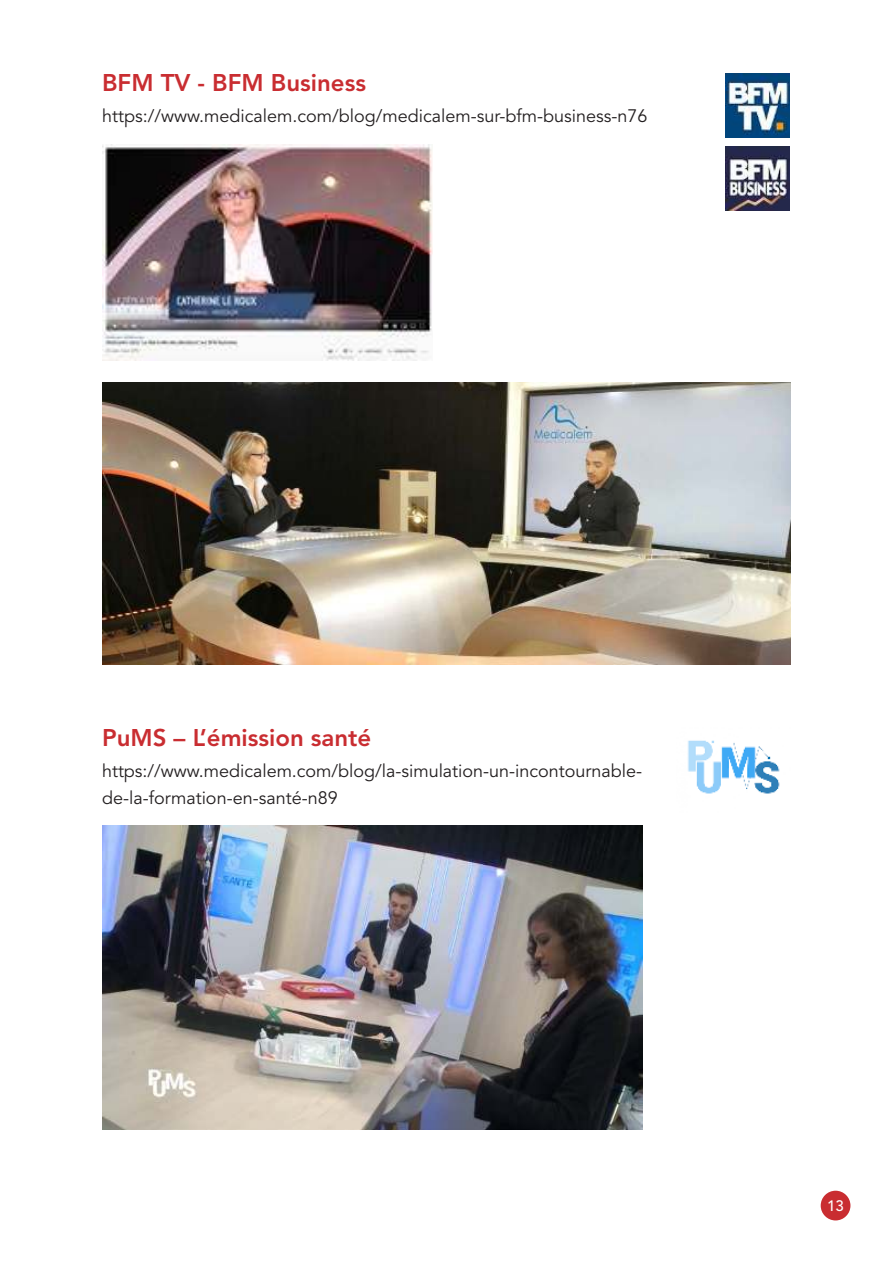
<style>
.page{position:relative;width:893px;height:1263px;background:#fff}
.page>*{position:absolute;margin:0;border:0;box-sizing:border-box;transform-origin:0 0}
.t1{font:800 24px "Avenir LT Std";color:#c92d31}
.t2{font:18px/27px "Avenir LT Std";color:#231f20}
.t3{font:500 15px "Avenir LT Std";color:#fff}
</style>
<div class="page">
<div style="left:821px;top:1191px;width:29px;height:29px;background:#c92d31;border-radius:50%"></div>
<img style="left:725px;top:73px;width:64px;height:64px">
<img style="left:725px;top:146px;width:64px;height:65px">
<img style="left:102px;top:383px;width:689px;height:282px">
<img style="left:102px;top:145px;width:330px;height:215px">
<img style="left:102px;top:826px;width:540px;height:303px">
<img style="left:687px;top:740px;width:93px;height:54px">
<h1 class="t1" style="left:102px;top:73px;width:265px">BFM TV - BFM Business</h1>
<p class="t2" style="left:102px;top:105px;width:547px">https://www.medicalem.com/blog/medicalem-sur-bfm-business-n76</p>
<h1 class="t1" style="left:102px;top:728px;width:271px">PuMS – L’émission santé</h1>
<p class="t2" style="left:102px;top:759px;width:542px">https://www.medicalem.com/blog/la-simulation-un-incontournable&shy;de-la-formation-en-santé-n89</p>
<p class="t3" style="left:827px;top:1197px;width:18px">13</p>
</div>
